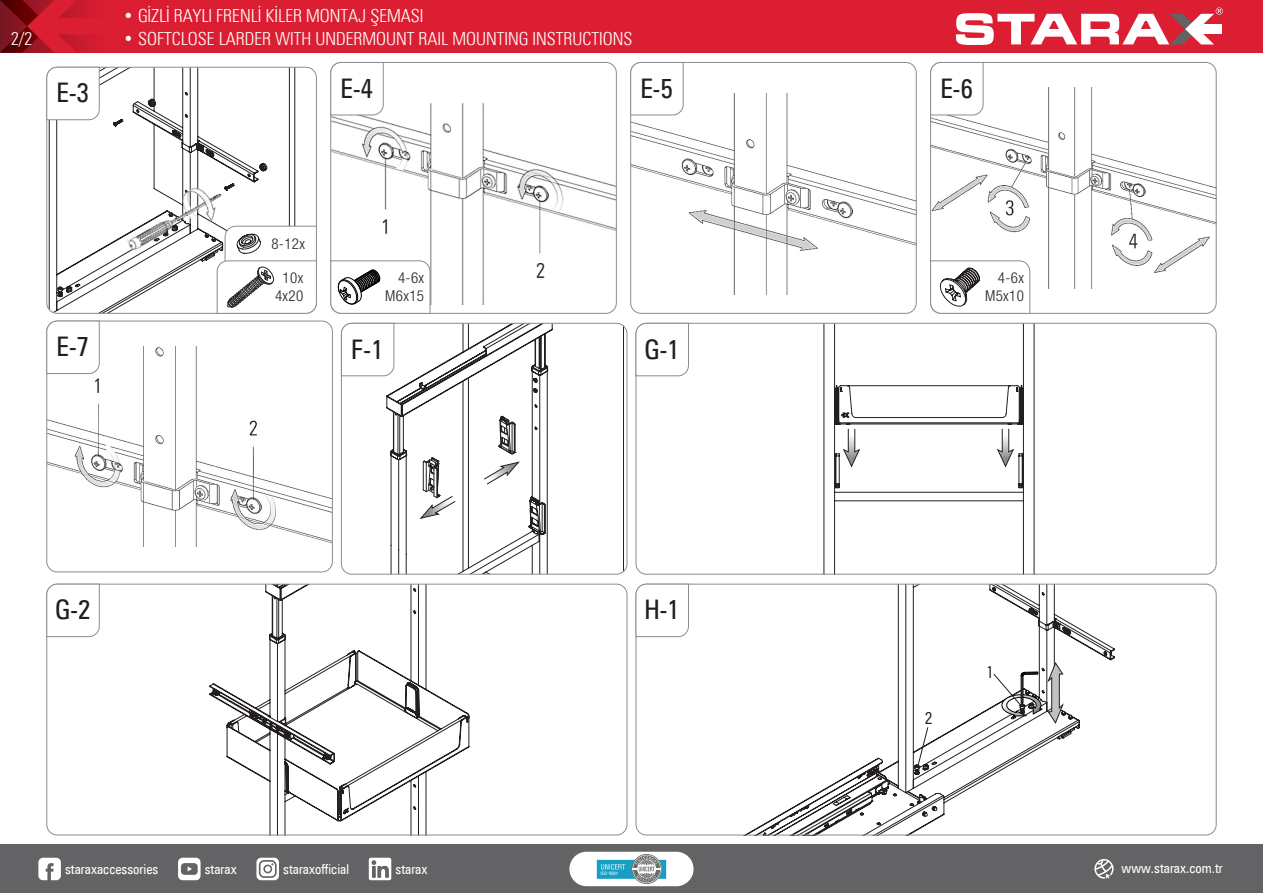
<style>
.page{position:relative;width:1263px;height:893px;background:#fff}
.page>*{position:absolute;margin:0;border:0;box-sizing:border-box;transform-origin:0 0}
.t1{font:condensed 27px "Zurich BT";color:#231f20}
.t2{font:300 condensed 18px "Zurich BT";color:#fff}
.t3{font:18px "Acumin Pro Cond";color:#231f20}
.t4{font:300 condensed 15px/18px "Helvetica Neue LT Pro";letter-spacing:.025em;color:#231f20;text-align:right}
.t5{font:condensed 13.65px "Zurich BT";color:#fff}
.t6{font:4.65px "Trebuchet MS";color:#fff}
</style>
<div class="page">
<svg style="left:341px;top:518px;width:286px;height:56px"></svg>
<hr style="left:463px;top:381px;width:1px;height:190px;background:#231f20">
<hr style="left:623px;top:323px;width:1px;height:251px;background:#231f20">
<hr style="left:468px;top:378px;width:1px;height:190px;background:#231f20">
<svg style="left:823px;top:325px;width:212px;height:247px"></svg>
<svg style="left:209px;top:585px;width:261px;height:248px"></svg>
<svg style="left:748px;top:585px;width:367px;height:248px"></svg>
<svg style="left:918px;top:727px;width:10px;height:39px"></svg>
<svg style="left:993px;top:662px;width:70px;height:61px"></svg>
<svg style="left:48px;top:69px;width:247px;height:243px"></svg>
<div style="left:0;top:0;width:247px;height:52px;background:#db1d32"></div>
<svg style="left:0;top:0;width:197px;height:53px"></svg>
<div style="left:241px;top:0;width:1022px;height:52px;background:#dc1e33"></div>
<svg style="left:956px;top:7px;width:267px;height:38px"></svg>
<div style="left:636px;top:323px;width:581px;height:251px;border:1px solid #8a8c8f;border-radius:10px"></div>
<div style="left:46px;top:583px;width:581px;height:252px;border:1px solid #8a8c8f;border-radius:10px"></div>
<div style="left:636px;top:583px;width:581px;height:252px;border:1px solid #8a8c8f;border-radius:10px"></div>
<img style="left:632px;top:93px;width:283px;height:202px">
<div style="left:630px;top:62px;width:287px;height:252px;border:1px solid #8a8c8f;border-radius:10px"></div>
<svg style="left:630px;top:62px;width:54px;height:54px"></svg>
<svg style="left:635px;top:322px;width:54px;height:54px"></svg>
<svg style="left:46px;top:583px;width:54px;height:54px"></svg>
<svg style="left:635px;top:583px;width:54px;height:54px"></svg>
<img style="left:48px;top:346px;width:283px;height:201px">
<div style="left:46px;top:320px;width:287px;height:252px;border:1px solid #8a8c8f;border-radius:10px"></div>
<svg style="left:46px;top:320px;width:54px;height:54px"></svg>
<img style="left:332px;top:103px;width:283px;height:202px">
<div style="left:330px;top:62px;width:287px;height:252px;border:1px solid #8a8c8f;border-radius:10px"></div>
<svg style="left:330px;top:62px;width:54px;height:54px"></svg>
<img style="left:932px;top:87px;width:283px;height:201px">
<div style="left:930px;top:62px;width:287px;height:252px;border:1px solid #8a8c8f;border-radius:10px"></div>
<svg style="left:930px;top:62px;width:54px;height:54px"></svg>
<div style="left:0;top:844px;width:1263px;height:48px;background:#636366"></div>
<div style="left:569px;top:851px;width:125px;height:35px;background:#fff;border-radius:17px"></div>
<svg style="left:38px;top:857px;width:23px;height:23px"></svg>
<svg style="left:178px;top:857px;width:23px;height:23px"></svg>
<svg style="left:256px;top:857px;width:23px;height:23px"></svg>
<svg style="left:1094px;top:859px;width:20px;height:20px"></svg>
<svg style="left:369px;top:857px;width:22px;height:23px"></svg>
<svg style="left:632px;top:854px;width:30px;height:30px"></svg>
<svg style="left:633px;top:854px;width:28px;height:29px"></svg>
<svg style="left:633px;top:855px;width:27px;height:27px"></svg>
<svg style="left:597px;top:856px;width:69px;height:25px"></svg>
<div style="left:46px;top:67px;width:271px;height:247px;border:1px solid #8a8c8f;border-radius:10px"></div>
<svg style="left:46px;top:66px;width:54px;height:55px"></svg>
<svg style="left:330px;top:260px;width:101px;height:54px"></svg>
<svg style="left:930px;top:260px;width:101px;height:54px"></svg>
<svg style="left:216px;top:225px;width:101px;height:89px"></svg>
<img style="left:123px;top:165px;width:103px;height:113px">
<svg style="left:341px;top:322px;width:286px;height:196px"></svg>
<svg style="left:843px;top:428px;width:17px;height:39px"></svg>
<svg style="left:997px;top:428px;width:17px;height:39px"></svg>
<p class="t2" style="left:11px;top:27px;width:23px">2/2</p>
<h1 class="t1" style="left:57px;top:76px;width:34px">E-3</h1>
<p class="t2" style="left:123px;top:5px;width:302px">• GİZLİ RAYLI FRENLİ KİLER MONTAJ ŞEMASI</p>
<p class="t2" style="left:123px;top:27px;width:511px">• SOFTCLOSE LARDER WITH UNDERMOUNT RAIL MOUNTING INSTRUCTIONS</p>
<h1 class="t1" style="left:341px;top:72px;width:34px">E-4</h1>
<h1 class="t1" style="left:940px;top:72px;width:34px">E-6</h1>
<h1 class="t1" style="left:640px;top:72px;width:34px">E-5</h1>
<h1 class="t1" style="left:57px;top:330px;width:34px">E-7</h1>
<p class="t4" style="left:271px;top:235px;width:35px">8-12x</p>
<p class="t4" style="left:275px;top:268px;width:30px;text-align:center">10x<br>4x20</p>
<p class="t4" style="left:385px;top:268px;width:40px">4-6x<br>M6x15</p>
<p class="t4" style="left:985px;top:268px;width:40px">4-6x<br>M5x10</p>
<h1 class="t1" style="left:351px;top:332px;width:34px">F-1</h1>
<h1 class="t1" style="left:644px;top:332px;width:37px">G-1</h1>
<h1 class="t1" style="left:55px;top:593px;width:37px">G-2</h1>
<h1 class="t1" style="left:644px;top:593px;width:37px">H-1</h1>
<p class="t3" style="left:925px;top:706px;width:9px">2</p>
<p class="t3" style="left:988px;top:660px;width:6px">1</p>
<p class="t5" style="left:65px;top:861px;width:95px">staraxaccessories</p>
<p class="t5" style="left:205px;top:861px;width:33px">starax</p>
<p class="t5" style="left:283px;top:861px;width:67px">staraxofficial</p>
<p class="t5" style="left:396px;top:861px;width:33px">starax</p>
<p class="t5" style="left:1122px;top:860px;width:103px">www.starax.com.tr</p>
<p class="t6" style="left:601px;top:871px;width:19px">ISO 9001</p>
</div>
